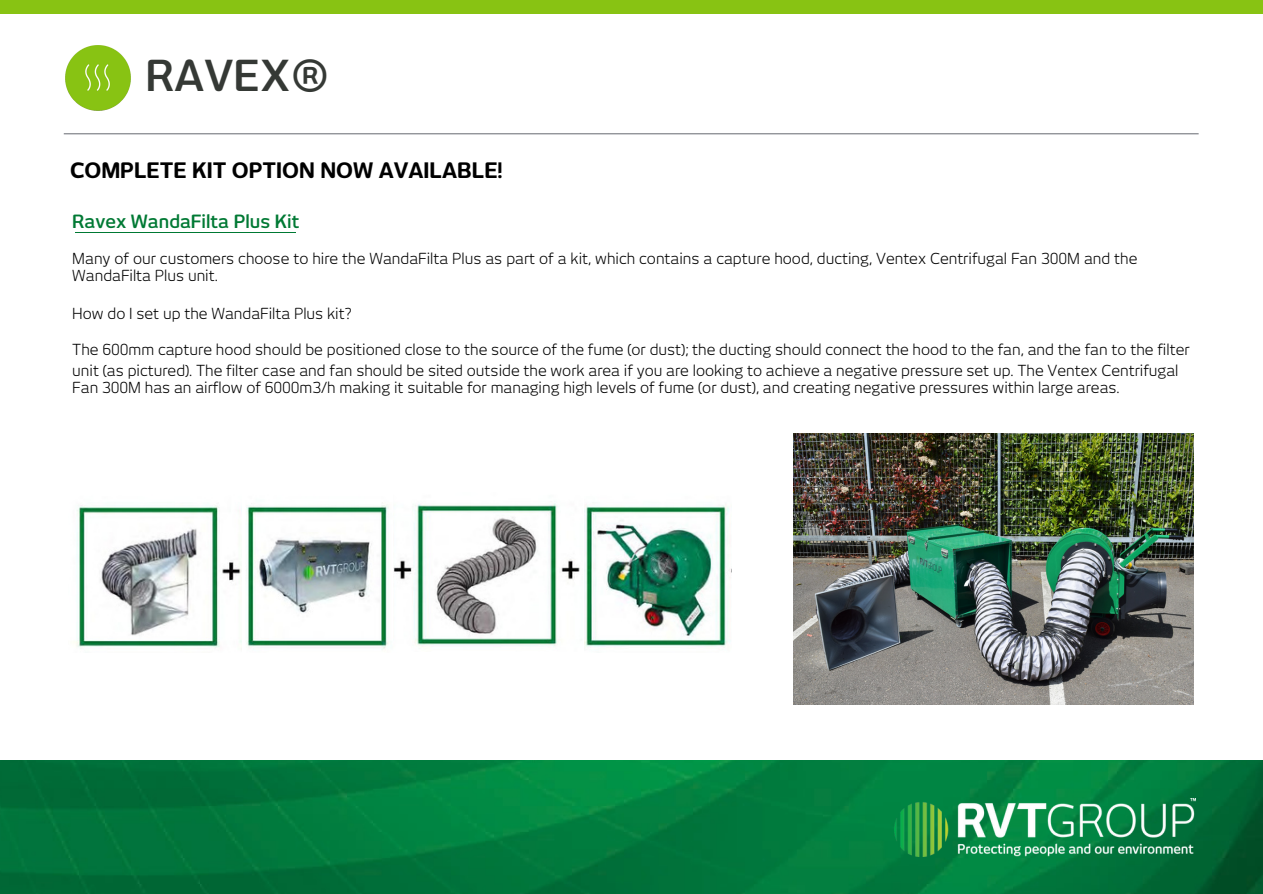
<style>
.page{position:relative;width:1263px;height:894px;background:#fff}
.page>*{position:absolute;margin:0;border:0;box-sizing:border-box;transform-origin:0 0}
.t1{font:600 42px "New June";letter-spacing:.005em;color:#353935}
.t2{font:700 21px "New June";color:#000}
.t3{font:600 18px "New June";color:#007934}
.t4{font:15px/16.8px "New June";color:#000}
</style>
<div class="page">
<img style="left:0;top:760px;width:1262px;height:133px">
<div style="left:0;top:1px;width:1263px;height:12px;background:#88c313"></div>
<hr style="left:76px;top:232px;width:220px;height:1px;background:#007934">
<img style="left:74px;top:505px;width:168px;height:143px">
<img style="left:246px;top:505px;width:148px;height:145px">
<img style="left:394px;top:503px;width:337px;height:145px">
<img style="left:793px;top:433px;width:401px;height:271px">
<img style="left:895px;top:798px;width:300px;height:58px">
<hr style="left:64px;top:133px;width:1135px;height:1px;background:#787b81">
<img style="left:65px;top:46px;width:65px;height:65px">
<p class="t1" style="left:146px;top:50px;width:186px">RAVEX®</p>
<p class="t2" style="left:70px;top:158px;width:434px">COMPLETE KIT OPTION NOW AVAILABLE!</p>
<p class="t3" style="left:72px;top:211px;width:229px">Ravex WandaFilta Plus Kit</p>
<p class="t4" style="left:72px;top:250px;width:1067px">Many of our customers choose to hire the WandaFilta Plus as part of a kit, which contains a capture hood, ducting, Ventex Centrifugal Fan 300M and the<br>WandaFilta Plus unit.</p>
<p class="t4" style="left:72px;top:305px;width:281px">How do I set up the WandaFilta Plus kit?</p>
<p class="t4" style="left:72px;top:341px;width:1119px">The 600mm capture hood should be positioned close to the source of the fume (or dust); the ducting should connect the hood to the fan, and the fan to the filter</p>
<p class="t4" style="left:72px;top:362px;width:1108px">unit (as pictured). The filter case and fan should be sited outside the work area if you are looking to achieve a negative pressure set up. The Ventex Centrifugal</p>
<p class="t4" style="left:72px;top:379px;width:1049px">Fan 300M has an airflow of 6000m3/h making it suitable for managing high levels of fume (or dust), and creating negative pressures within large areas.</p>
</div>
